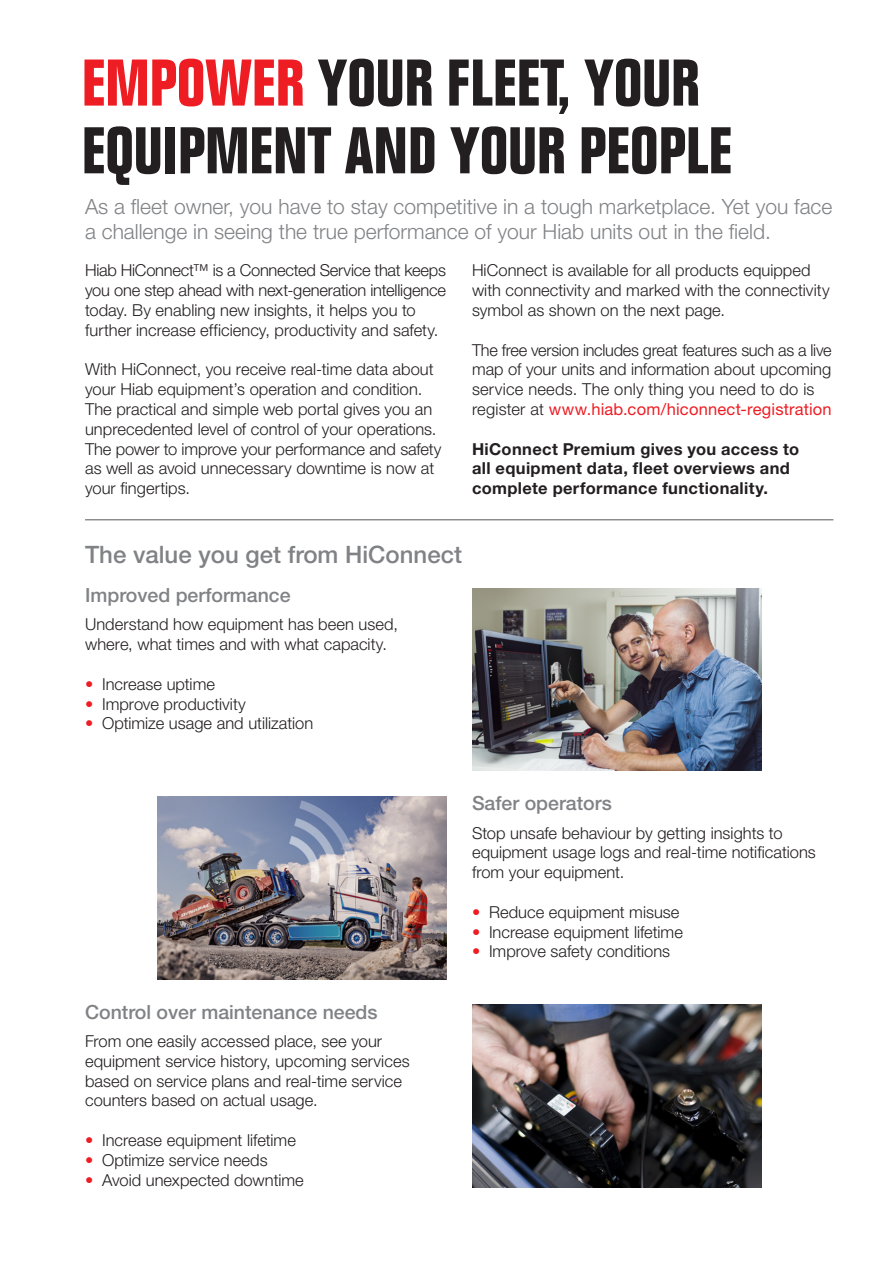
<style>
.page{position:relative;width:893px;height:1263px;background:#fff}
.page>*{position:absolute;margin:0;border:0;box-sizing:border-box;transform-origin:0 0}
.t1{font:700 condensed 64.5px/67.8px "Folio Std";color:#231f20}
.t2{font:500 24px "Helvetica Neue LT Std";color:#808285}
.t3{font:300 21px/25.2px "Helvetica Neue LT Pro";color:#808285}
.t4{font:500 19.5px "Helvetica Neue LT Std";color:#808285}
.t5{font:300 16.5px/19.8px "Helvetica Neue LT Std";color:#231f20}
.t6{font:700 16.5px/19.8px "Helvetica Neue LT Std";letter-spacing:.02em;color:#231f20}
.s1{color:#ee1d23}
.s2{font-weight:400;color:#ee1d23}
</style>
<div class="page">
<img style="left:157px;top:796px;width:289px;height:183px">
<img style="left:472px;top:1005px;width:289px;height:183px">
<img style="left:472px;top:588px;width:289px;height:183px">
<hr style="left:85px;top:519px;width:748px;height:1px;background:#57585a">
<h1 class="t1" style="left:82px;top:51px;width:652px"><span class="s1">EMPOWER</span> YOUR FLEET, YOUR<br>EQUIPMENT AND YOUR PEOPLE</h1>
<p class="t3" style="left:85px;top:193px;width:749px">As a fleet owner, you have to stay competitive in a tough marketplace. Yet you face a challenge in seeing the true performance of your Hiab units out in the field.</p>
<p class="t5" style="left:85px;top:260px;width:363px">Hiab HiConnect™ is a Connected Service that keeps you one step ahead with next-generation intelligence today. By enabling new insights, it helps you to further increase efficiency, productivity and safety.</p>
<p class="t5" style="left:85px;top:359px;width:358px">With HiConnect, you receive real-time data about your Hiab equipment’s operation and condition.<br>The practical and simple web portal gives you an unprecedented level of control of your operations.<br>The power to improve your performance and safety as well as avoid unnecessary downtime is now at your fingertips.</p>
<p class="t5" style="left:472px;top:260px;width:359px">HiConnect is available for all products equipped with connectivity and marked with the connectivity symbol as shown on the next page.</p>
<p class="t5" style="left:472px;top:339px;width:361px">The free version includes great features such as a live map of your units and information about upcoming service needs. The only thing you need to do is register at <span class="s2">www.hiab.com/hiconnect-registration</span></p>
<p class="t6" style="left:472px;top:438px;width:329px">HiConnect Premium gives you access to all equipment data, fleet overviews and complete performance functionality.</p>
<h2 class="t2" style="left:85px;top:540px;width:379px">The value you get from HiConnect</h2>
<p class="t4" style="left:85px;top:583px;width:207px">Improved performance</p>
<p class="t5" style="left:85px;top:614px;width:314px">Understand how equipment has been used, where, what times and with what capacity.</p>
<p class="t5" style="left:85px;top:674px;width:131px"><span class="s1">•</span> Increase uptime</p>
<p class="t5" style="left:85px;top:693px;width:162px"><span class="s1">•</span> Improve productivity</p>
<p class="t5" style="left:85px;top:713px;width:230px"><span class="s1">•</span> Optimize usage and utilization</p>
<p class="t4" style="left:85px;top:1000px;width:294px">Control over maintenance needs</p>
<p class="t5" style="left:85px;top:1031px;width:326px">From one easily accessed place, see your equipment service history, upcoming services based on service plans and real-time service counters based on actual usage.</p>
<p class="t5" style="left:85px;top:1130px;width:212px"><span class="s1">•</span> Increase equipment lifetime</p>
<p class="t5" style="left:85px;top:1150px;width:184px"><span class="s1">•</span> Optimize service needs</p>
<p class="t5" style="left:85px;top:1169px;width:220px"><span class="s1">•</span> Avoid unexpected downtime</p>
<p class="t4" style="left:472px;top:792px;width:141px">Safer operators</p>
<p class="t5" style="left:472px;top:822px;width:345px">Stop unsafe behaviour by getting insights to equipment usage logs and real-time notifications from your equipment.</p>
<p class="t5" style="left:472px;top:902px;width:209px"><span class="s1">•</span> Reduce equipment misuse</p>
<p class="t5" style="left:472px;top:921px;width:212px"><span class="s1">•</span> Increase equipment lifetime</p>
<p class="t5" style="left:472px;top:941px;width:200px"><span class="s1">•</span> Improve safety conditions</p>
</div>
